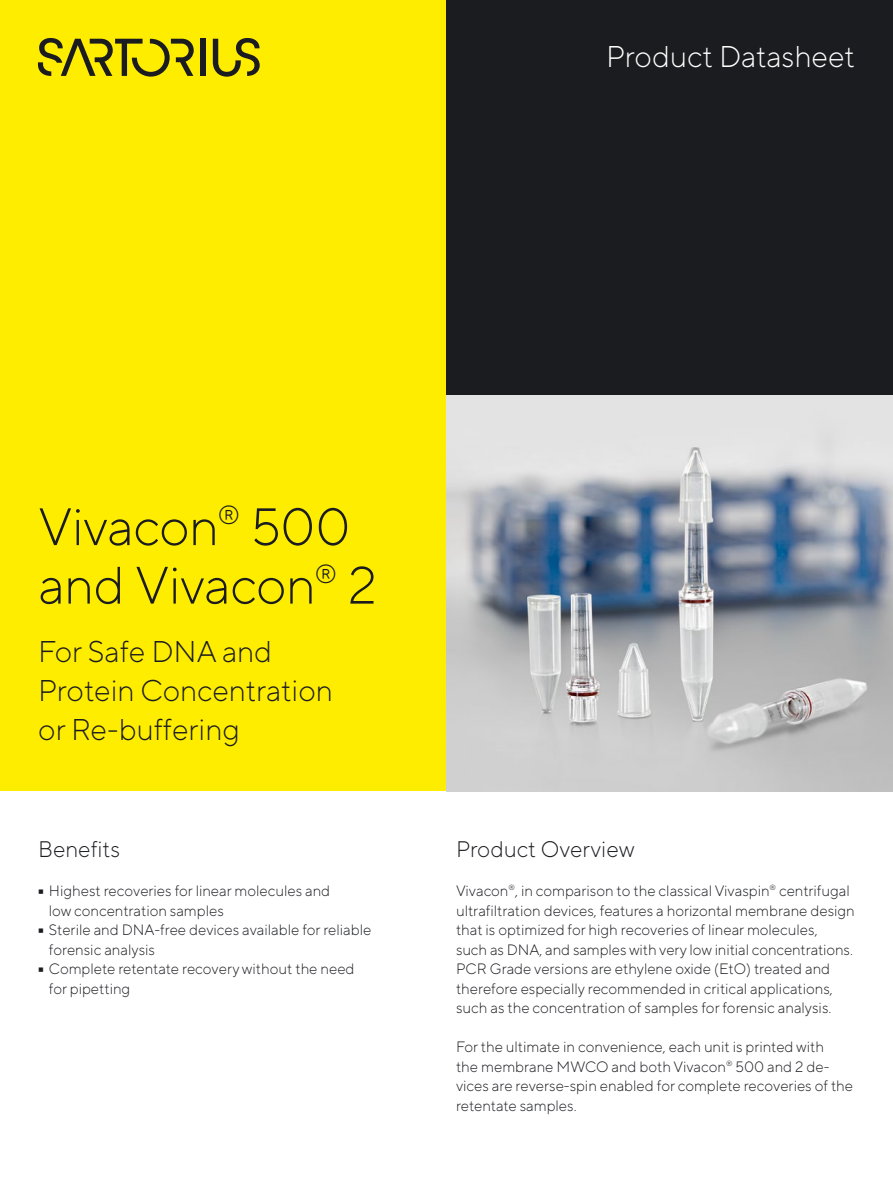
<style>
.page{position:relative;width:893px;height:1191px;background:#fff}
.page>*{position:absolute;margin:0;border:0;box-sizing:border-box;transform-origin:0 0}
.t1{font:300 95.25px "TT Norms Pro";color:#1b1c20;scale:.16 1}
.t2{font:300 52.5px/58.5px "TT Norms Pro";letter-spacing:-.01em;color:#1b1c20}
.t3{font:300 30px/39px "TT Norms Pro";color:#1b1c20}
.t4{font:300 30px "TT Norms Pro";color:#fff}
.t5{font:300 22.5px "TT Norms Pro";color:#1b1c20}
.t6{font:300 15px/19.5px "TT Norms Pro";color:#1b1c20}
</style>
<div class="page">
<div style="left:0;top:0;width:446px;height:791px;background:#ffed00"></div>
<div style="left:446px;top:0;width:447px;height:395px;background:#1b1c20"></div>
<img style="left:446px;top:395px;width:447px;height:396px">
<div style="left:200px;top:39px;width:5px;height:37px;background:#1b1c20"></div>
<svg style="left:213px;top:38px;width:47px;height:39px"></svg>
<svg style="left:38px;top:38px;width:156px;height:39px"></svg>
<h3 class="t4" style="left:606px;top:35px;width:250px">Product Datasheet</h3>
<h2 class="t2" style="left:38px;top:493px;width:340px">Vivacon<sup>®</sup> 500 and Vivacon<sup>®</sup> 2</h2>
<h3 class="t3" style="left:38px;top:630px;width:296px">For Safe DNA and<br>Protein Concentration or Re-buffering</h3>
<h3 class="t5" style="left:38px;top:833px;width:83px">Benefits</h3>
<h1 class="t1" style="left:38px;top:817px;width:38px">-</h1>
<p class="t6" style="left:49px;top:880px;width:283px">Highest recoveries for linear molecules and low concentration samples</p>
<h1 class="t1" style="left:38px;top:856px;width:38px">-</h1>
<p class="t6" style="left:49px;top:919px;width:324px">Sterile and DNA-free devices available for reliable forensic analysis</p>
<h1 class="t1" style="left:38px;top:895px;width:38px">-</h1>
<p class="t6" style="left:49px;top:958px;width:307px">Complete retentate recovery without the need for pipetting</p>
<h3 class="t5" style="left:456px;top:833px;width:180px">Product Overview</h3>
<p class="t6" style="left:456px;top:880px;width:400px">Vivacon<sup>®</sup>, in comparison to the classical Vivaspin<sup>®</sup> centrifugal ultrafiltration devices, features a horizontal membrane design that is optimized for high recoveries of linear molecules,<br>such as DNA, and samples with very low initial concentrations.<br>PCR Grade versions are ethylene oxide (EtO) treated and therefore especially recommended in critical applications, such as the concentration of samples for forensic analysis.</p>
<p class="t6" style="left:456px;top:1036px;width:399px">For the ultimate in convenience, each unit is printed with<br>the membrane MWCO and both Vivacon<sup>®</sup> 500 and 2 de&shy;vices are reverse-spin enabled for complete recoveries of the retentate samples.</p>
</div>
